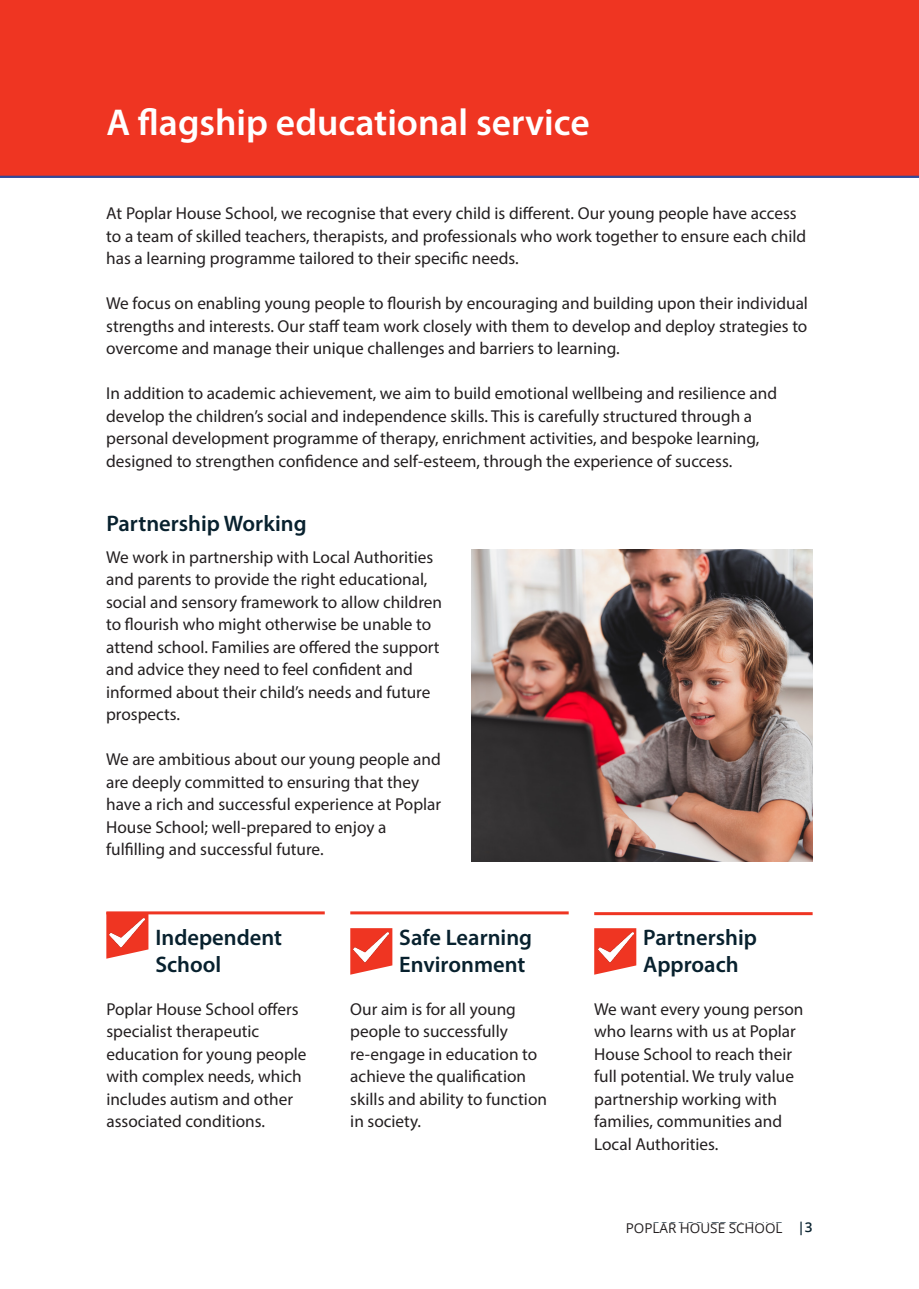
<style>
.page{position:relative;width:919px;height:1289px;background:#fff}
.page>*{position:absolute;margin:0;border:0;box-sizing:border-box;transform-origin:0 0}
.title_1{font:600 37.5px "Myriad Pro";color:#fff}
.title_4{font:600 22.5px/27px "Myriad Pro";color:#08212e}
.title_3{font:600 22.5px "Myriad Pro";color:#08212e}
.body_text{font:17.25px/22.5px "Myriad Pro";color:#231f20}
.body_text-2{font:13.5px "Open Sans";color:#231f20}
.t1{font:300 13.5px "Open Sans";color:#08212e}
.s1{font-weight:600}
</style>
<div class="page">
<img style="left:471px;top:550px;width:341px;height:311px">
<svg style="left:106px;top:914px;width:42px;height:44px"></svg>
<svg style="left:350px;top:928px;width:42px;height:46px"></svg>
<svg style="left:594px;top:928px;width:42px;height:46px"></svg>
<img style="left:109px;top:917px;width:36px;height:33px">
<img style="left:353px;top:932px;width:35px;height:32px">
<img style="left:598px;top:932px;width:35px;height:32px">
<hr style="left:106px;top:911px;width:219px;height:3px;background:#ef3522">
<hr style="left:350px;top:911px;width:218px;height:3px;background:#ef3522">
<hr style="left:594px;top:912px;width:218px;height:3px;background:#ef3522">
<div style="left:0;top:0;width:918px;height:178px;background:#ef3522"></div>
<p class="title_1" style="left:106px;top:99px;width:485px">A flagship educational service</p>
<p class="body_text" style="left:106px;top:202px;width:701px">At Poplar House School, we recognise that every child is different. Our young people have access to a team of skilled teachers, therapists, and professionals who work together to ensure each child has a learning programme tailored to their specific needs.</p>
<p class="body_text" style="left:106px;top:292px;width:703px;text-align:justify">We focus on enabling young people to flourish by encouraging and building upon their individual strengths and interests. Our staff team work closely with them to develop and deploy strategies to overcome and manage their unique challenges and barriers to learning.</p>
<p class="body_text" style="left:106px;top:382px;width:672px">In addition to academic achievement, we aim to build emotional wellbeing and resilience and</p>
<p class="body_text" style="left:106px;top:404px;width:647px">develop the children’s social and independence skills. This is carefully structured through a</p>
<p class="body_text" style="left:106px;top:427px;width:654px">personal development programme of therapy, enrichment activities, and bespoke learning,</p>
<p class="body_text" style="left:106px;top:449px;width:627px">designed to strengthen confidence and self-esteem, through the experience of success.</p>
<p class="title_3" style="left:106px;top:509px;width:202px">Partnership Working</p>
<p class="body_text" style="left:106px;top:545px;width:337px">We work in partnership with Local Authorities and parents to provide the right educational, social and sensory framework to allow children to flourish who might otherwise be unable to attend school. Families are offered the support and advice they need to feel confident and informed about their child’s needs and future prospects.</p>
<p class="body_text" style="left:106px;top:748px;width:336px">We are ambitious about our young people and are deeply committed to ensuring that they have a rich and successful experience at Poplar House School; well-prepared to enjoy a</p>
<p class="body_text" style="left:106px;top:838px;width:219px">fulfilling and successful future.</p>
<p class="title_4" style="left:155px;top:923px;width:128px">Independent<br>School</p>
<p class="title_4" style="left:399px;top:923px;width:134px">Safe Learning<br>Environment</p>
<p class="body_text" style="left:106px;top:997px;width:194px">Poplar House School offers specialist therapeutic</p>
<p class="body_text" style="left:106px;top:1042px;width:202px">education for young people with complex needs, which includes autism and other</p>
<p class="body_text" style="left:106px;top:1109px;width:160px">associated conditions.</p>
<p class="body_text" style="left:350px;top:997px;width:167px">Our aim is for all young people to successfully</p>
<p class="body_text" style="left:350px;top:1042px;width:188px">re-engage in education to achieve the qualification</p>
<p class="body_text" style="left:350px;top:1087px;width:198px">skills and ability to function</p>
<p class="body_text" style="left:350px;top:1109px;width:72px">in society.</p>
<p class="title_4" style="left:643px;top:923px;width:115px">Partnership</p>
<p class="title_4" style="left:643px;top:950px;width:97px">Approach</p>
<p class="body_text" style="left:594px;top:997px;width:211px">We want every young person who learns with us at Poplar<br>House School to reach their full potential. We truly value partnership working with families, communities and<br>Local Authorities.</p>
<p class="t1" style="left:650px;top:1218px;width:163px">CO PORAT TAGLINE <span class="s1">|3</span></p>
<p class="body_text-2" style="left:625px;top:1218px;width:158px">POPLAR HOUSE SCHOOL</p>
</div>
